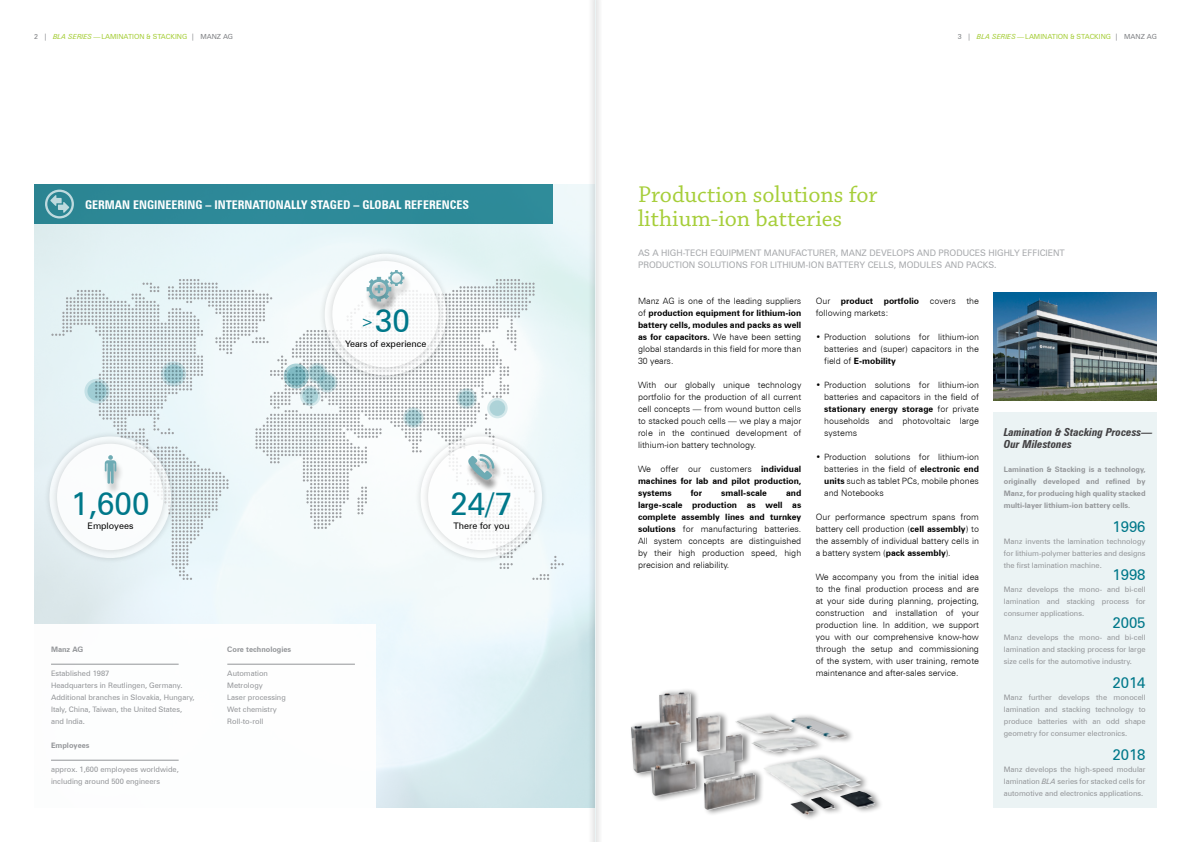
<style>
.page{position:relative;width:1191px;height:842px;background:#fff}
.page>*{position:absolute;margin:0;border:0;box-sizing:border-box;transform-origin:0 0}
.t1{font:31.6px "Zurich BT";color:#00788a}
.t2{font:24px/24px "Chaparral Pro";color:#a6ce39}
.t3{font:15px "Zurich BT";color:#00788a}
.t4{font:700 condensed 12px "Zurich BT";color:#fff}
.t5{font:italic 700 condensed 11px/12px "Zurich BT";color:#414042}
.t6{font:9px/12px "Zurich BT";color:#a7a9ac}
.t7{font:9px "Zurich BT";color:#000}
.t8{font:300 8.7px/12px "Zurich BT";color:#000;text-align:justify}
.t9{font:700 8.7px/12px "Zurich BT";color:#000;text-align:justify}
.t10{font:7.5px/12px "Zurich BT";color:#939598;text-align:justify}
.t11{font:700 7.5px/12px "Zurich BT";color:#939598;text-align:justify}
.t12{font:7px "Zurich BT";color:#a6ce39}
.s1{color:#808285}
.s2{font-style:italic}
.s3{font-weight:700}
.s4{font-weight:300}
</style>
<div class="page">
<div style="left:993px;top:412px;width:164px;height:396px;background:#ebf3f4"></div>
<img style="left:993px;top:292px;width:164px;height:108px">
<img style="left:34px;top:184px;width:554px;height:624px">
<div style="left:34px;top:184px;width:519px;height:39px;background:#2d8a98"></div>
<div style="left:45px;top:190px;width:29px;height:28px;border:2px solid #fff;border-radius:50%"></div>
<svg style="left:50px;top:195px;width:19px;height:18px"></svg>
<div style="left:0;top:624px;width:375px;height:218px;background:#fff"></div>
<hr style="left:51px;top:664px;width:128px;height:1px;background:#939598">
<hr style="left:51px;top:760px;width:128px;height:1px;background:#939598">
<hr style="left:227px;top:664px;width:128px;height:1px;background:#939598">
<div style="left:43px;top:430px;width:134px;height:134px;background:#e2edf1"></div>
<div style="left:318px;top:247px;width:135px;height:135px;background:#eaf6f8"></div>
<div style="left:326px;top:254px;width:119px;height:120px;background:#000;opacity:.25"></div>
<div style="left:332px;top:261px;width:107px;height:106px;background:#fff;border-radius:50%"></div>
<svg style="left:51px;top:270px;width:513px;height:310px"></svg>
<svg style="left:284px;top:363px;width:25px;height:25px"></svg>
<svg style="left:287px;top:366px;width:19px;height:20px"></svg>
<svg style="left:307px;top:363px;width:20px;height:20px"></svg>
<svg style="left:317px;top:372px;width:20px;height:21px"></svg>
<svg style="left:403px;top:407px;width:21px;height:21px"></svg>
<svg style="left:300px;top:386px;width:20px;height:20px"></svg>
<svg style="left:456px;top:388px;width:21px;height:21px"></svg>
<div style="left:487px;top:398px;width:20px;height:20px;background:#d6e9eb;border-radius:50%"></div>
<svg style="left:309px;top:365px;width:16px;height:16px"></svg>
<svg style="left:319px;top:374px;width:16px;height:16px"></svg>
<svg style="left:405px;top:410px;width:16px;height:15px"></svg>
<svg style="left:302px;top:388px;width:16px;height:16px"></svg>
<svg style="left:459px;top:391px;width:15px;height:15px"></svg>
<svg style="left:489px;top:400px;width:16px;height:16px"></svg>
<svg style="left:161px;top:361px;width:25px;height:25px"></svg>
<svg style="left:164px;top:364px;width:19px;height:19px"></svg>
<svg style="left:84px;top:379px;width:25px;height:25px"></svg>
<svg style="left:87px;top:382px;width:19px;height:19px"></svg>
<div style="left:629px;top:688px;width:255px;height:133px;background:#000;opacity:.5"></div>
<img style="left:631px;top:692px;width:136px;height:104px">
<div style="left:588px;top:0;width:14px;height:842px;background:#000;opacity:.75"></div>
<hr style="left:595px;top:0;width:1px;height:842px;background:#ebf3f4">
<p class="t12" style="left:34px;top:32px;width:201px"><span class="s1">2 |</span> <span class="s2">BLA SERIES</span> — LAMINATION &amp; STACKING <span class="s1">| MANZ AG</span></p>
<p class="t12" style="left:957px;top:32px;width:201px"><span class="s1">3 |</span> <span class="s2">BLA SERIES</span> — LAMINATION &amp; STACKING <span class="s1">| MANZ AG</span></p>
<h3 class="t4" style="left:85px;top:197px;width:385px">GERMAN ENGINEERING – INTERNATIONALLY STAGED – GLOBAL REFERENCES</h3>
<h1 class="t1" style="left:361px;top:302px;width:50px"><sup>&gt;</sup> 30</h1>
<p class="t7" style="left:345px;top:338px;width:83px">Years of experience</p>
<h1 class="t1" style="left:71px;top:484px;width:80px">1,600</h1>
<p class="t7" style="left:88px;top:521px;width:47px">Employees</p>
<p class="t11" style="left:51px;top:644px;width:34px">Manz AG</p>
<p class="t10" style="left:51px;top:668px;width:145px;text-align:left">Established 1987<br>Headquarters in Reutlingen, Germany.<br>Additional branches in Slovakia, Hungary,<br>Italy, China, Taiwan, the United States, and India.</p>
<p class="t11" style="left:51px;top:740px;width:40px">Employees</p>
<p class="t10" style="left:51px;top:764px;width:129px">approx. 1,600 employees worldwide, including around 500 engineers</p>
<p class="t11" style="left:227px;top:644px;width:65px">Core technologies</p>
<p class="t10" style="left:227px;top:668px;width:60px;text-align:left">Automation<br>Metrology<br>Laser processing<br>Wet chemistry<br>Roll-to-roll</p>
<h1 class="t1" style="left:450px;top:484px;width:63px">24/7</h1>
<p class="t7" style="left:453px;top:521px;width:58px">There for you</p>
<h2 class="t2" style="left:638px;top:183px;width:241px">Production solutions for lithium-ion batteries</h2>
<p class="t6" style="left:638px;top:247px;width:428px">AS A HIGH-TECH EQUIPMENT MANUFACTURER, MANZ DEVELOPS AND PRODUCES HIGHLY EFFICIENT<br>PRODUCTION SOLUTIONS FOR LITHIUM-ION BATTERY CELLS, MODULES AND PACKS.</p>
<p class="t8" style="left:638px;top:295px;width:165px">Manz AG is one of the leading suppliers of <span class="s3">production equipment for lithium-ion battery cells, modules and packs as well as for capacitors.</span> We have been setting global standards in this field for more than 30 years.</p>
<p class="t8" style="left:638px;top:379px;width:165px">With our globally unique technology portfolio for the production of all current cell concepts — from wound button cells to stacked pouch cells — we play a major role in the continued development of lithium-ion battery technology.</p>
<p class="t9" style="left:638px;top:463px;width:165px"><span class="s4">We offer our customers</span> individual machines for lab and pilot production, systems</p>
<p class="t9" style="left:691px;top:487px;width:13px">for</p>
<p class="t9" style="left:721px;top:487px;width:47px">small-scale</p>
<p class="t8" style="left:638px;top:487px;width:165px;text-indent:148px"><span class="s3">and large-scale production as well as complete assembly lines and turnkey solutions</span> for manufacturing batteries.<br>All system concepts are distinguished by their high production speed, high precision and reliability.</p>
<p class="t8" style="left:815px;top:295px;width:165px">Our <span class="s3">product portfolio</span> covers the following markets:</p>
<p class="t8" style="left:824px;top:331px;width:156px;text-indent:-8px">• Production solutions for lithium-ion batteries and (super) capacitors in the field of <span class="s3">E-mobility</span></p>
<p class="t8" style="left:824px;top:379px;width:156px;text-indent:-8px">• Production solutions for lithium-ion batteries and capacitors in the field of <span class="s3">stationary energy storage</span> for private households and photovoltaic large systems</p>
<p class="t8" style="left:824px;top:451px;width:156px;text-indent:-9px">• Production solutions for lithium-ion batteries in the field of <span class="s3">electronic end units</span> such as tablet PCs, mobile phones and Notebooks</p>
<p class="t8" style="left:815px;top:511px;width:165px">Our performance spectrum spans from battery cell production (<span class="s3">cell assembly</span>) to the assembly of individual battery cells in a battery system (<span class="s3">pack assembly</span>).</p>
<p class="t8" style="left:815px;top:571px;width:165px">We accompany you from the initial idea to the final production process and are at your side during planning, projecting, construction and installation of your production line. In addition, we support you with our comprehensive know-how through the setup and commissioning of the system, with user training, remote maintenance and after-sales service.</p>
<p class="t5" style="left:1003px;top:426px;width:150px">Lamination &amp; Stacking Process—<br>Our Milestones</p>
<p class="t11" style="left:1003px;top:464px;width:143px">Lamination &amp; Stacking is a technology, originally developed and refined by Manz, for producing high quality stacked multi-layer lithium-ion battery cells.</p>
<h3 class="t3" style="left:1112px;top:518px;width:35px">1996</h3>
<h3 class="t3" style="left:1112px;top:566px;width:35px">1998</h3>
<p class="t10" style="left:1003px;top:536px;width:143px">Manz invents the lamination technology for lithium-polymer batteries and designs the first lamination machine.</p>
<p class="t10" style="left:1003px;top:584px;width:143px">Manz develops the mono- and bi-cell lamination and stacking process for consumer applications.</p>
<p class="t10" style="left:1003px;top:632px;width:143px">Manz develops the mono- and bi-cell lamination and stacking process for large size cells for the automotive industry.</p>
<p class="t10" style="left:1003px;top:692px;width:143px">Manz further develops the monocell lamination and stacking technology to produce batteries with an odd shape geometry for consumer electronics.</p>
<p class="t10" style="left:1003px;top:764px;width:143px">Manz develops the high-speed modular lamination <span class="s2">BLA</span> series for stacked cells for automotive and electronics applications.</p>
<h3 class="t3" style="left:1112px;top:614px;width:35px">2005</h3>
<h3 class="t3" style="left:1112px;top:674px;width:35px">2014</h3>
<h3 class="t3" style="left:1112px;top:746px;width:35px">2018</h3>
</div>
